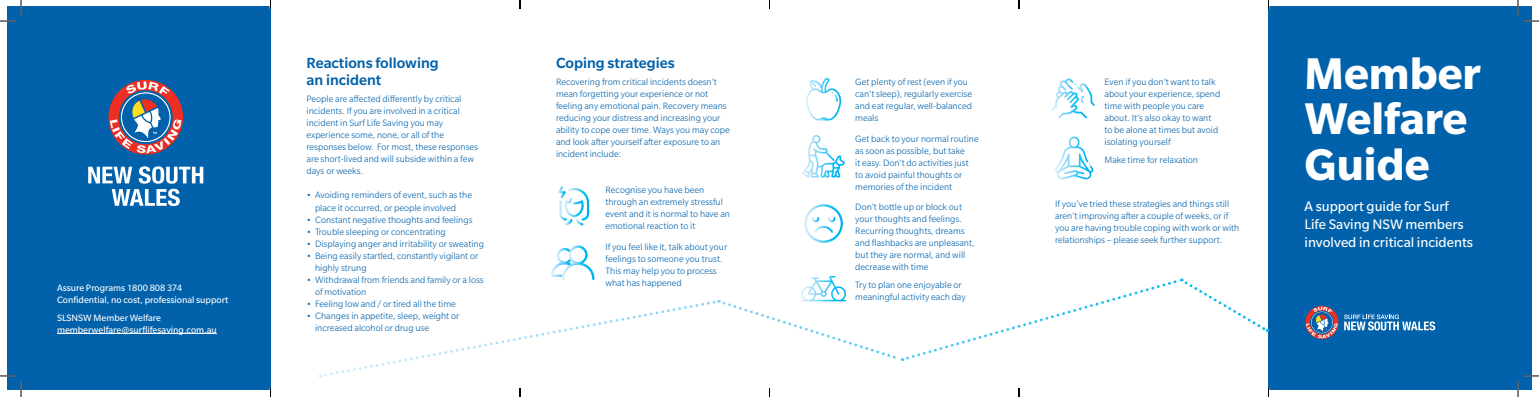
<style>
.page{position:relative;width:1539px;height:397px;background:#fff}
.page>*{position:absolute;margin:0;border:0;box-sizing:border-box;transform-origin:0 0}
.t1{font:700 48.2px/45.4px "Slate Std";color:#fff}
.t2{font:500 16px/17px "Slate Std";color:#0161aa}
.t3{font:15px/18px "Slate Std";color:#fff}
.t4{font:300 10px/12px "Slate Std";color:#0161aa}
.t5{font:10px "Slate Std";color:#fff}
</style>
<div class="page">
<div style="left:1268px;top:7px;width:264px;height:383px;background:#0161aa"></div>
<svg style="left:322px;top:300px;width:396px;height:77px"></svg>
<div style="left:7px;top:7px;width:263px;height:383px;background:#0161aa"></div>
<hr style="left:57px;top:333px;width:160px;height:1px;background:#fff">
<svg style="left:108px;top:79px;width:75px;height:76px"></svg>
<svg style="left:88px;top:166px;width:115px;height:40px"></svg>
<svg style="left:551px;top:245px;width:43px;height:35px"></svg>
<svg style="left:1055px;top:136px;width:39px;height:44px"></svg>
<svg style="left:812px;top:217px;width:23px;height:15px"></svg>
<div style="left:804px;top:204px;width:39px;height:38px;border:2px solid #fff;border-radius:50%"></div>
<svg style="left:802px;top:135px;width:43px;height:42px"></svg>
<svg style="left:806px;top:78px;width:35px;height:42px"></svg>
<svg style="left:558px;top:186px;width:31px;height:39px"></svg>
<svg style="left:1051px;top:80px;width:44px;height:38px"></svg>
<svg style="left:718px;top:276px;width:550px;height:85px"></svg>
<svg style="left:1305px;top:306px;width:130px;height:33px"></svg>
<svg style="left:0;top:0;width:22px;height:22px"></svg>
<svg style="left:0;top:375px;width:22px;height:21px"></svg>
<svg style="left:1517px;top:0;width:22px;height:22px"></svg>
<svg style="left:1517px;top:375px;width:22px;height:21px"></svg>
<svg style="left:519px;top:0;width:2px;height:9px"></svg>
<svg style="left:519px;top:388px;width:2px;height:8px"></svg>
<svg style="left:1018px;top:0;width:2px;height:9px"></svg>
<svg style="left:1018px;top:388px;width:2px;height:8px"></svg>
<p class="t5" style="left:57px;top:282px;width:126px">Assure Programs 1800 808 374</p>
<p class="t5" style="left:57px;top:294px;width:173px">Confidential, no cost, professional support</p>
<p class="t5" style="left:57px;top:312px;width:105px">SLSNSW Member Welfare</p>
<p class="t5" style="left:57px;top:324px;width:161px">memberwelfare@surflifesaving.com.au</p>
<p class="t2" style="left:306px;top:54px;width:134px">Reactions following an incident</p>
<p class="t4" style="left:306px;top:93px;width:173px">People are affected differently by critical incidents. If you are involved in a critical incident in Surf Life Saving you may experience some, none, or all of the responses below. For most, these responses are short-lived and will subside within a few days or weeks.</p>
<p class="t4" style="left:315px;top:189px;width:159px;text-indent:-9px">• Avoiding reminders of event, such as the place it occurred, or people involved</p>
<p class="t4" style="left:306px;top:213px;width:168px">• Constant negative thoughts and feelings</p>
<p class="t4" style="left:306px;top:225px;width:141px">• Trouble sleeping or concentrating</p>
<p class="t4" style="left:306px;top:237px;width:179px">• Displaying anger and irritability or sweating</p>
<p class="t4" style="left:315px;top:249px;width:165px;text-indent:-9px">• Being easily startled, constantly vigilant or highly strung</p>
<p class="t4" style="left:315px;top:273px;width:170px;text-indent:-9px">• Withdrawal from friends and family or a loss of motivation</p>
<p class="t4" style="left:306px;top:297px;width:151px">• Feeling low and / or tired all the time</p>
<p class="t4" style="left:315px;top:309px;width:146px;text-indent:-9px">• Changes in appetite, sleep, weight or increased alcohol or drug use</p>
<p class="t2" style="left:556px;top:54px;width:120px">Coping strategies</p>
<p class="t4" style="left:556px;top:76px;width:175px">Recovering from critical incidents doesn’t mean forgetting your experience or not feeling any emotional pain. Recovery means reducing your distress and increasing your ability to cope over time. Ways you may cope and look after yourself after exposure to an incident include:</p>
<p class="t4" style="left:605px;top:183px;width:126px">Recognise you have been through an extremely stressful event and it is normal to have an emotional reaction to it</p>
<p class="t4" style="left:605px;top:240px;width:123px">If you feel like it, talk about your feelings to someone you trust.<br>This may help you to process what has happened</p>
<p class="t4" style="left:855px;top:76px;width:118px">Get plenty of rest (even if you can’t sleep), regularly exercise and eat regular, well-balanced meals</p>
<p class="t4" style="left:855px;top:132px;width:125px">Get back to your normal routine as soon as possible, but take<br>it easy. Don’t do activities just to avoid painful thoughts or memories of the incident</p>
<p class="t4" style="left:855px;top:201px;width:121px">Don’t bottle up or block out your thoughts and feelings.<br>Recurring thoughts, dreams and flashbacks are unpleasant, but they are normal, and will decrease with time</p>
<p class="t4" style="left:855px;top:278px;width:112px">Try to plan one enjoyable or meaningful activity each day</p>
<p class="t4" style="left:1104px;top:76px;width:117px">Even if you don’t want to talk about your experience, spend time with people you care about. It’s also okay to want to be alone at times but avoid isolating yourself</p>
<p class="t4" style="left:1104px;top:153px;width:95px">Make time for relaxation</p>
<p class="t4" style="left:1055px;top:197px;width:186px">If you’ve tried these strategies and things still aren’t improving after a couple of weeks, or if you are having trouble coping with work or with relationships – please seek further support.</p>
<p class="t1" style="left:1304px;top:50px;width:178px">Member<br>Welfare<br>Guide</p>
<p class="t3" style="left:1304px;top:197px;width:170px">A support guide for Surf<br>Life Saving NSW members involved in critical incidents</p>
</div>
